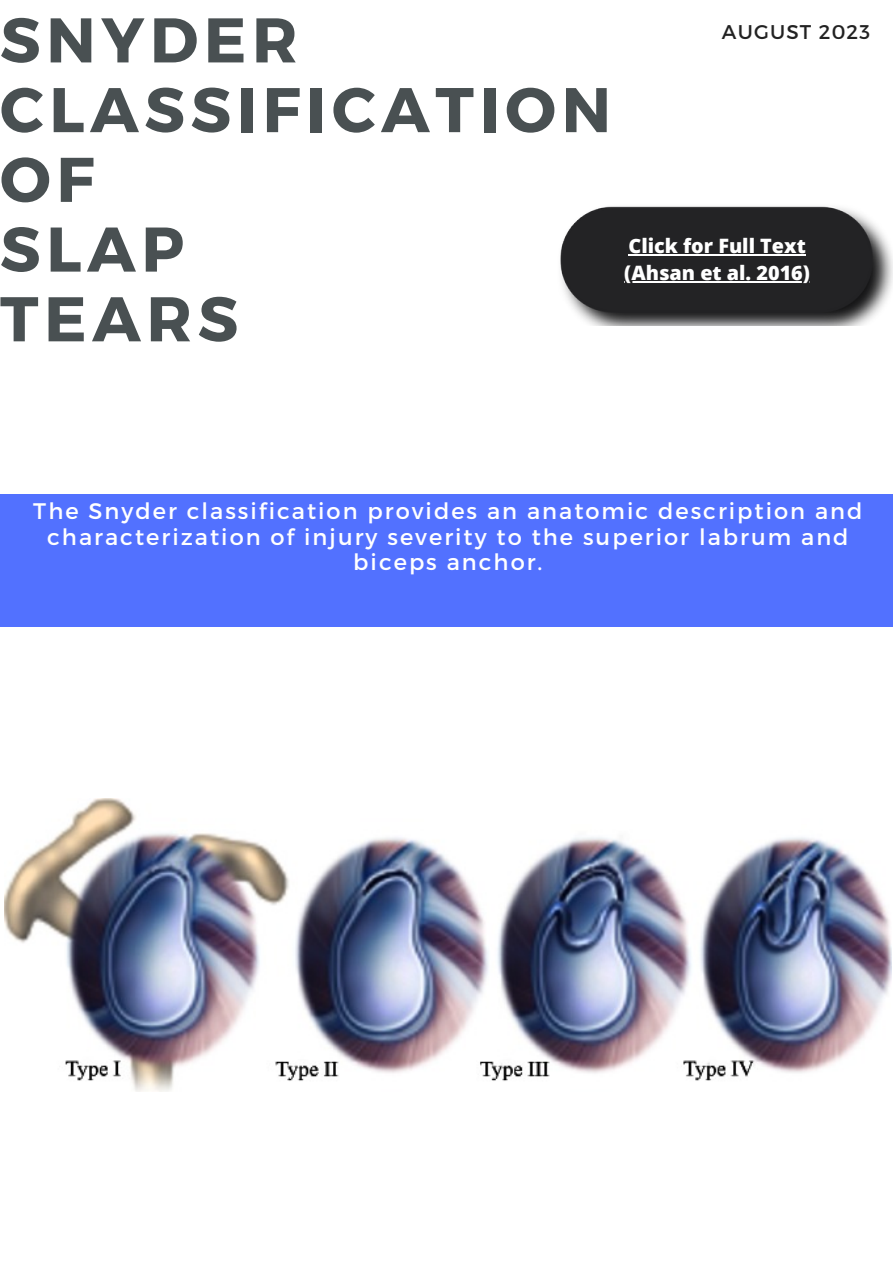
<style>
.page{position:relative;width:893px;height:1264px;background:#fff}
.page>*{position:absolute;margin:0;border:0;box-sizing:border-box;transform-origin:0 0}
.t1{font:700 63px/69.8px "Montserrat";letter-spacing:.09em;color:#495052}
.t2{font:22.5px/25.8px "Montserrat";letter-spacing:.09em;color:#fff;text-align:center}
.t3{font:800 19.8px "Open Sans";color:#fff}
.t4{font:19.8px "Montserrat";letter-spacing:.06em;color:#222}
</style>
<div class="page">
<div style="left:0;top:495px;width:892px;height:767px;background:#5271ff"></div>
<img style="left:560px;top:206px;width:332px;height:119px">
<div style="left:0;top:627px;width:892px;height:635px;background:#fff"></div>
<img style="left:5px;top:798px;width:886px;height:293px">
<hr style="left:628px;top:254px;width:177px;height:1px;background:#fff">
<hr style="left:624px;top:281px;width:186px;height:1px;background:#fff">
<p class="t1" style="left:0;top:2px;width:612px">SNYDER<br>CLASSIFICATION</p>
<p class="t1" style="left:0;top:141px;width:96px">OF</p>
<p class="t1" style="left:0;top:211px;width:186px">SLAP</p>
<p class="t1" style="left:0;top:281px;width:240px">TEARS</p>
<p class="t4" style="left:721px;top:19px;width:150px">AUGUST 2023</p>
<p class="t3" style="left:628px;top:232px;width:179px">Click for Full Text</p>
<p class="t3" style="left:624px;top:259px;width:187px">(Ahsan et al. 2016)</p>
<p class="t2" style="left:33px;top:496px;width:830px">The Snyder classification provides an anatomic description and characterization of injury severity to the superior labrum and biceps anchor.</p>
</div>
